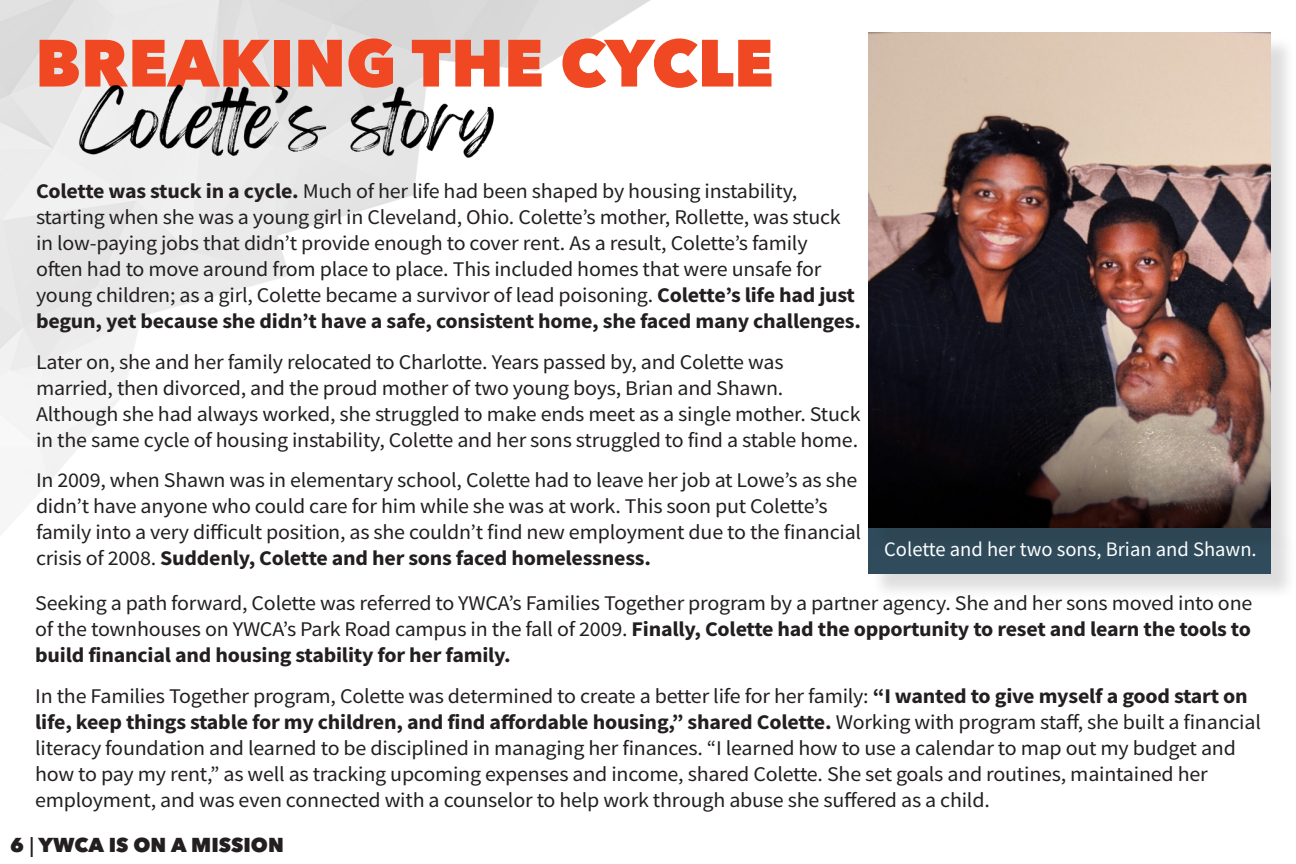
<style>
.page{position:relative;width:1296px;height:864px;background:#fff}
.page>*{position:absolute;margin:0;border:0;box-sizing:border-box;transform-origin:0 0}
.t1{font:800 66px "Avenir Next W1 G";color:#f04822}
.Paragraph_Style_1{font:20.8px/26px "Source Sans Pro";letter-spacing:-.01em;color:#231f20;scale:1.05 1}
.t2{font:20.6px "Source Sans Pro";color:#fff}
.t3{font:800 20px "Avenir Next W1 G";color:#231f20}
.s1{font-weight:700}
.s2{font-family:"Source Sans Pro";font-weight:700}
</style>
<div class="page">
<img style="left:71px;top:76px;width:423px;height:84px">
<div style="left:871px;top:531px;width:425px;height:69px;background:#231f20;opacity:.15"></div>
<div style="left:868px;top:527px;width:403px;height:47px;background:#304c5c"></div>
<div style="left:871px;top:36px;width:424px;height:517px;background:#231f20;opacity:.15"></div>
<img style="left:868px;top:33px;width:403px;height:494px">
<p class="t1" style="left:35px;top:11px;width:740px">BREAKING THE CYCLE</p>
<p class="Paragraph_Style_1" style="left:36px;top:178px;width:787px"><span class="s1">Colette was stuck in a cycle.</span> Much of her life had been shaped by housing instability, starting when she was a young girl in Cleveland, Ohio. Colette’s mother, Rollette, was stuck in low-paying jobs that didn’t provide enough to cover rent. As a result, Colette’s family<br>often had to move around from place to place. This included homes that were unsafe for young children; as a girl, Colette became a survivor of lead poisoning. <span class="s1">Colette’s life had just begun, yet because she didn’t have a safe, consistent home, she faced many challenges.</span></p>
<p class="Paragraph_Style_1" style="left:36px;top:349px;width:787px">Later on, she and her family relocated to Charlotte. Years passed by, and Colette was married, then divorced, and the proud mother of two young boys, Brian and Shawn.<br>Although she had always worked, she struggled to make ends meet as a single mother. Stuck in the same cycle of housing instability, Colette and her sons struggled to find a stable home.</p>
<p class="Paragraph_Style_1" style="left:36px;top:467px;width:787px">In 2009, when Shawn was in elementary school, Colette had to leave her job at Lowe’s as she didn’t have anyone who could care for him while she was at work. This soon put Colette’s family into a very difficult position, as she couldn’t find new employment due to the financial crisis of 2008. <span class="s1">Suddenly, Colette and her sons faced homelessness.</span></p>
<p class="Paragraph_Style_1" style="left:35px;top:590px;width:1161px;text-align:justify">Seeking a path forward, Colette was referred to YWCA’s Families Together program by a partner agency. She and her sons moved into one of the townhouses on YWCA’s Park Road campus in the fall of 2009. <span class="s1">Finally, Colette had the opportunity to reset and learn the tools to build financial and housing stability for her family.</span></p>
<p class="Paragraph_Style_1" style="left:35px;top:683px;width:1169px">In the Families Together program, Colette was determined to create a better life for her family: <span class="s1">“I wanted to give myself a good start on life, keep things stable for my children, and find affordable housing,” shared Colette.</span> Working with program staff, she built a financial literacy foundation and learned to be disciplined in managing her finances. “I learned how to use a calendar to map out my budget and how to pay my rent,” as well as tracking upcoming expenses and income, shared Colette. She set goals and routines, maintained her employment, and was even connected with a counselor to help work through abuse she suffered as a child.</p>
<p class="t2" style="left:884px;top:536px;width:374px">Colette and her two sons, Brian and Shawn.</p>
<p class="t3" style="left:10px;top:829px;width:275px">6 <span class="s2">|</span> YWCA IS ON A MISSION</p>
</div>
